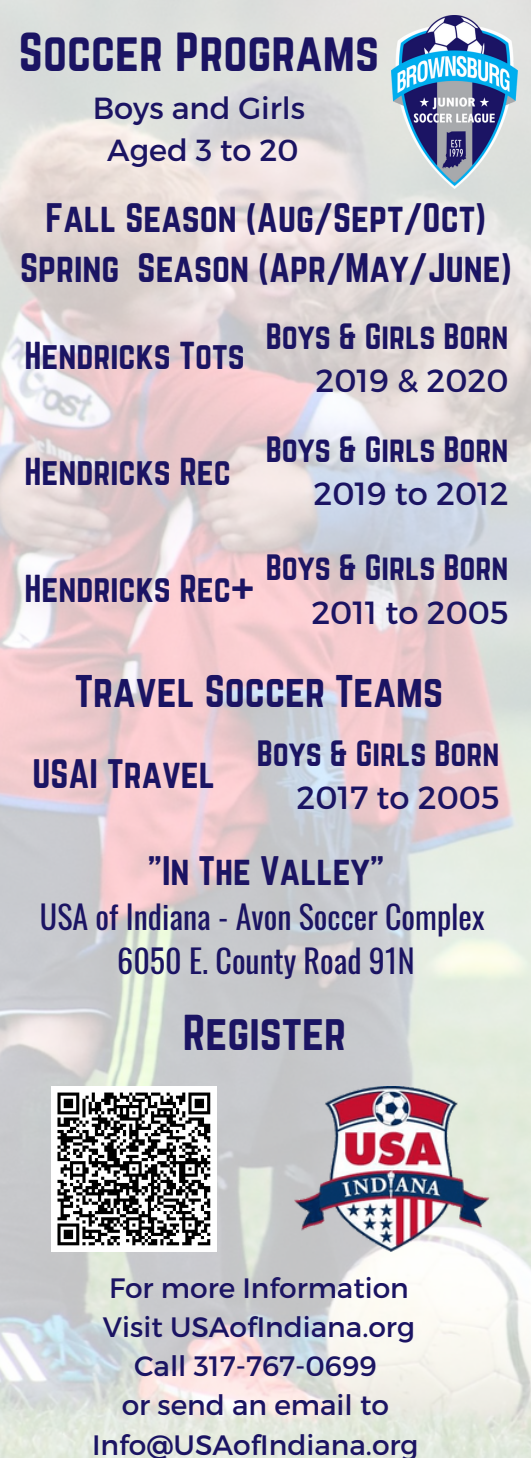
<style>
.page{position:relative;width:531px;height:1458px;background:#fff}
.page>*{position:absolute;margin:0;border:0;box-sizing:border-box;transform-origin:0 0}
.t1{font:48px "Norwester";color:#1b1463}
.t2{font:44px "Norwester";color:#1b1463}
.t3{font:40px "Norwester";color:#1b1463}
.t4{font:36px "Norwester";color:#1b1463}
.t5{font:34px "Norwester";color:#1b1463}
.t6{font:32px "Norwester";color:#1b1463}
.t7{font:32px "Oswald";color:#1b1463}
.t8{font:32px "Montserrat";color:#1b1463}
.t9{font:30.6px "Montserrat";color:#1b1463}
.t10{font:28px "Montserrat";color:#1b1463}
</style>
<div class="page">
<img style="left:0;top:0;width:531px;height:1458px">
<img style="left:391px;top:16px;width:127px;height:173px">
<div style="left:51px;top:1086px;width:166px;height:166px;background:#fff"></div>
<svg style="left:57px;top:1092px;width:154px;height:154px"></svg>
<img style="left:294px;top:1086px;width:195px;height:166px">
<p class="t1" style="left:19px;top:23px;width:362px">Soccer Programs</p>
<p class="t9" style="left:93px;top:89px;width:214px">Boys and Girls</p>
<p class="t9" style="left:107px;top:131px;width:193px">Aged 3 to 20</p>
<p class="t4" style="left:46px;top:196px;width:442px">Fall Season (Aug/Sept/Oct)</p>
<p class="t4" style="left:20px;top:246px;width:493px">Spring Season (Apr/May/June)</p>
<p class="t6" style="left:266px;top:317px;width:244px">Boys &amp; Girls Born</p>
<p class="t8" style="left:316px;top:360px;width:194px">2019 &amp; 2020</p>
<p class="t5" style="left:25px;top:335px;width:222px">Hendricks Tots</p>
<p class="t5" style="left:25px;top:451px;width:208px">Hendricks Rec</p>
<p class="t6" style="left:266px;top:430px;width:244px">Boys &amp; Girls Born</p>
<p class="t8" style="left:314px;top:473px;width:196px">2019 to 2012</p>
<p class="t5" style="left:25px;top:568px;width:232px">Hendricks Rec+</p>
<p class="t6" style="left:266px;top:548px;width:244px">Boys &amp; Girls Born</p>
<p class="t8" style="left:311px;top:592px;width:199px">2011 to 2005</p>
<p class="t3" style="left:75px;top:667px;width:370px">Travel Soccer Teams</p>
<p class="t6" style="left:257px;top:734px;width:244px">Boys &amp; Girls Born</p>
<p class="t8" style="left:297px;top:777px;width:204px">2017 to 2005</p>
<p class="t4" style="left:32px;top:752px;width:184px">USAI Travel</p>
<p class="t4" style="left:147px;top:849px;width:239px">"In The Valley"</p>
<p class="t7" style="left:40px;top:892px;width:446px">USA of Indiana - Avon Soccer Complex</p>
<p class="t7" style="left:117px;top:936px;width:299px">6050 E. County Road 91N</p>
<p class="t2" style="left:183px;top:1006px;width:165px">Register</p>
<p class="t10" style="left:109px;top:1270px;width:301px">For more Information</p>
<p class="t10" style="left:103px;top:1309px;width:314px">Visit USAofIndiana.org</p>
<p class="t10" style="left:134px;top:1348px;width:244px">Call 317-767-0699</p>
<p class="t10" style="left:122px;top:1387px;width:269px">or send an email to</p>
<p class="t10" style="left:92px;top:1426px;width:328px">Info@USAofIndiana.org</p>
</div>
